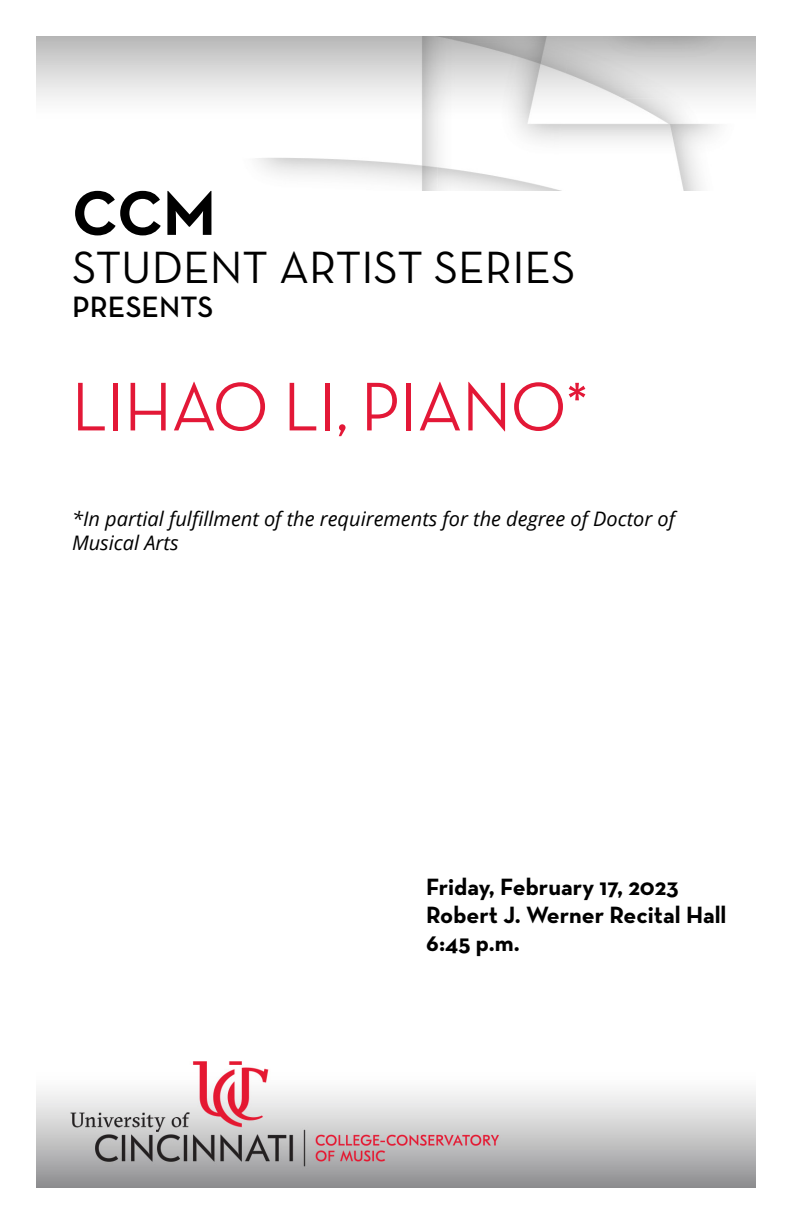
<style>
.page{position:relative;width:792px;height:1224px;background:#fff}
.page>*{position:absolute;margin:0;border:0;box-sizing:border-box;transform-origin:0 0}
.Concert_Title{font:500 70px "Neutra Disp";color:#e31837}
.Page_Intro{font:700 64px "Neutra Text";color:#000}
.Page_Intro-2{font:46px "Neutra Text";color:#000}
.Page_Intro-3{font:600 30px "Neutra Text";color:#000}
.Date_Venue_Time{font:700 24px "Neutra Text";color:#000}
.In_partial_fulfillm{font:italic 20px/24px "Open Sans";color:#000}
</style>
<div class="page">
<img style="left:36px;top:36px;width:720px;height:154px">
<img style="left:36px;top:1061px;width:720px;height:126px">
<h1 class="Page_Intro" style="left:72px;top:173px;width:145px">CCM</h1>
<h1 class="Page_Intro-2" style="left:72px;top:239px;width:505px">STUDENT ARTIST SERIES</h1>
<h1 class="Page_Intro-3" style="left:72px;top:288px;width:143px">PRESENTS</h1>
<h1 class="Concert_Title" style="left:72px;top:368px;width:519px">LIHAO LI, PIANO*</h1>
<h2 class="In_partial_fulfillm" style="left:72px;top:507px;width:605px">*In partial fulfillment of the requirements for the degree of Doctor of<br>Musical Arts</h2>
<h3 class="Date_Venue_Time" style="left:426px;top:872px;width:254px">Friday, February 17, 2023</h3>
<h3 class="Date_Venue_Time" style="left:426px;top:900px;width:302px">Robert J. Werner Recital Hall</h3>
<h3 class="Date_Venue_Time" style="left:426px;top:928px;width:95px">6:45 p.m.</h3>
</div>
